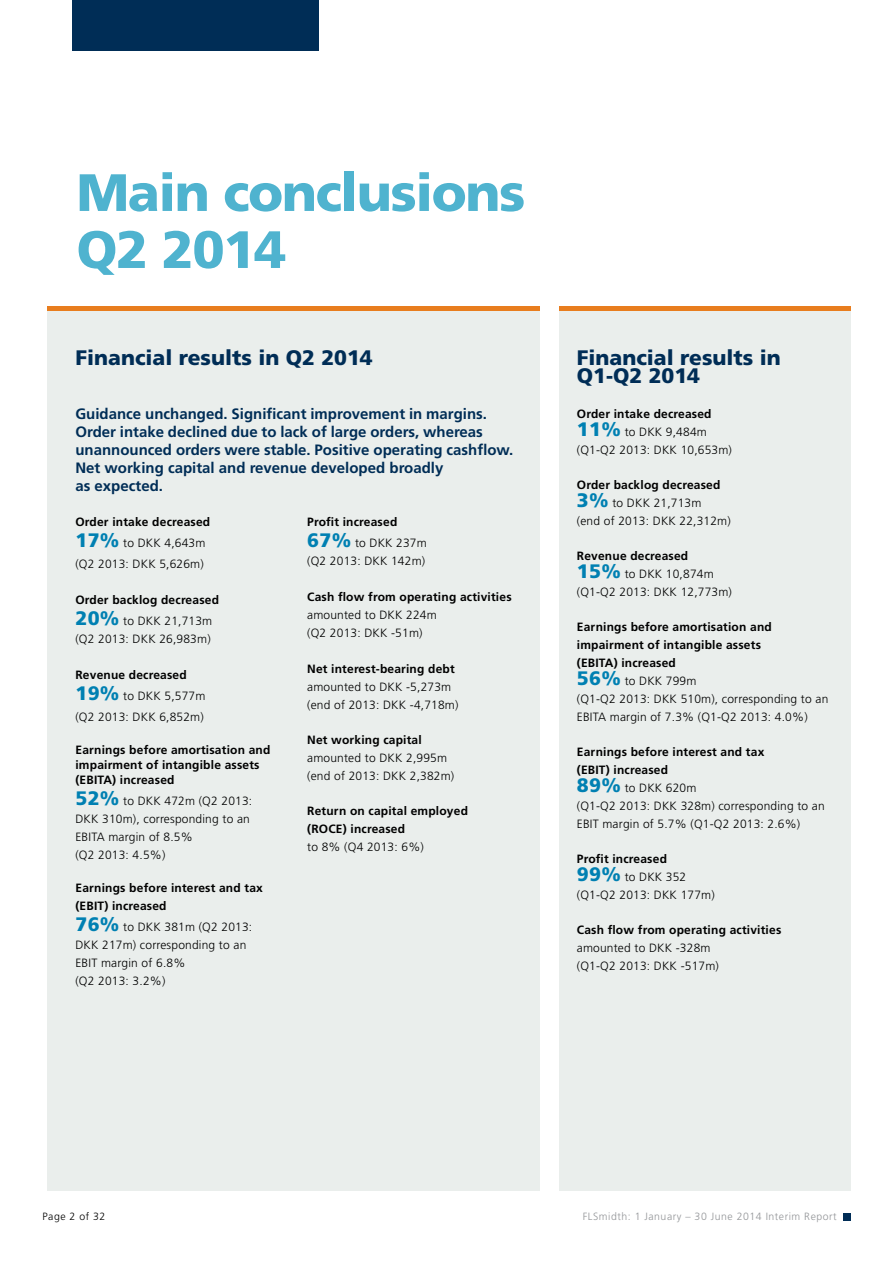
<style>
.page{position:relative;width:893px;height:1263px;background:#fff}
.page>*{position:absolute;margin:0;border:0;box-sizing:border-box;transform-origin:0 0}
.t1{font:900 52.5px/57px "Frutiger";letter-spacing:-.025em;color:#4fb3cf}
.t2{font:900 21px/18px "Frutiger";color:#002d56}
.t3{font:700 15px/18px "Frutiger";color:#002d56}
.t4{font:300 12px/18px "Frutiger";letter-spacing:.015em;color:#000}
.t5{font:700 12px/21px "Frutiger";letter-spacing:.015em;color:#000}
.t6{font:300 10.5px "Frutiger";letter-spacing:.05em;color:#939598}
.t7{font:300 10.5px "Frutiger";letter-spacing:.05em;color:#000}
.s1{font-weight:700}
.s2{font-weight:900;font-size:19.5px;color:#0080b2}
.s3{font-weight:300}
</style>
<div class="page">
<div style="left:47px;top:310px;width:493px;height:881px;background:#eaeeec"></div>
<hr style="left:47px;top:306px;width:493px;height:4px;background:#e87d1e">
<div style="left:559px;top:310px;width:291px;height:881px;background:#eaeeec"></div>
<hr style="left:559px;top:306px;width:291px;height:4px;background:#e87d1e">
<div style="left:843px;top:1213px;width:7px;height:7px;background:#002d56"></div>
<div style="left:72px;top:0;width:247px;height:51px;background:#002d56"></div>
<h1 class="t1" style="left:77px;top:163px;width:450px">Main conclusions<br>Q2 2014</h1>
<h2 class="t2" style="left:75px;top:348px;width:299px">Financial results in Q2 2014</h2>
<p class="t3" style="left:75px;top:405px;width:439px">Guidance unchanged. Significant improvement in margins.<br>Order intake declined due to lack of large orders, whereas unannounced orders were stable. Positive operating cashflow.<br>Net working capital and revenue developed broadly<br>as expected.</p>
<p class="t4" style="left:75px;top:511px;width:136px;line-height:21px"><span class="s1">Order intake decreased<br></span><span class="s2">17%</span> to DKK 4,643m (Q2 2013: DKK 5,626m)</p>
<p class="t5" style="left:75px;top:589px;width:145px">Order backlog decreased<br><span class="s2">20%</span> <span class="s3">to DKK 21,713m</span></p>
<p class="t4" style="left:75px;top:630px;width:137px">(Q2 2013: DKK 26,983m)</p>
<p class="t4" style="left:75px;top:664px;width:131px;line-height:21px"><span class="s1">Revenue decreased<br></span><span class="s2">19%</span> to DKK 5,577m (Q2 2013: DKK 6,852m)</p>
<p class="t5" style="left:75px;top:742px;width:196px;line-height:15px">Earnings before amortisation and impairment of intangible assets (EBITA) increased</p>
<p class="t4" style="left:75px;top:792px;width:178px"><span class="s2">52%</span> to DKK 472m (Q2 2013:<br>DKK 310m), corresponding to an<br>EBITA margin of 8.5%<br>(Q2 2013: 4.5%)</p>
<p class="t5" style="left:75px;top:879px;width:189px;line-height:18px">Earnings before interest and tax (EBIT) increased</p>
<p class="t4" style="left:75px;top:918px;width:178px"><span class="s2">76%</span> to DKK 381m (Q2 2013:<br>DKK 217m) corresponding to an<br>EBIT margin of 6.8%<br>(Q2 2013: 3.2%)</p>
<p class="t5" style="left:307px;top:511px;width:121px">Profit increased<br><span class="s2">67%</span> <span class="s3">to DKK 237m</span></p>
<p class="t4" style="left:307px;top:552px;width:119px">(Q2 2013: DKK 142m)</p>
<p class="t5" style="left:307px;top:586px;width:206px">Cash flow from operating activities</p>
<p class="t4" style="left:307px;top:606px;width:131px">amounted to DKK 224m (Q2 2013: DKK -51m)</p>
<p class="t5" style="left:307px;top:658px;width:149px">Net interest-bearing debt</p>
<p class="t4" style="left:307px;top:678px;width:153px">amounted to DKK -5,273m (end of 2013: DKK -4,718m)</p>
<p class="t5" style="left:307px;top:729px;width:116px">Net working capital</p>
<p class="t4" style="left:307px;top:749px;width:149px">amounted to DKK 2,995m (end of 2013: DKK 2,382m)</p>
<p class="t5" style="left:307px;top:802px;width:162px;line-height:18px">Return on capital employed (ROCE) increased</p>
<p class="t4" style="left:307px;top:838px;width:118px">to 8% (Q4 2013: 6%)</p>
<h2 class="t2" style="left:577px;top:348px;width:205px">Financial results in<br>Q1-Q2 2014</h2>
<p class="t4" style="left:577px;top:405px;width:157px"><span class="s1">Order intake decreased<br></span><span class="s2">11%</span> to DKK 9,484m (Q1-Q2 2013: DKK 10,653m)</p>
<p class="t4" style="left:577px;top:476px;width:155px"><span class="s1">Order backlog decreased<br></span><span class="s2">3%</span> to DKK 21,713m<br>(end of 2013: DKK 22,312m)</p>
<p class="t4" style="left:577px;top:547px;width:157px"><span class="s1">Revenue decreased<br></span><span class="s2">15%</span> to DKK 10,874m (Q1-Q2 2013: DKK 12,773m)</p>
<p class="t4" style="left:577px;top:618px;width:253px"><span class="s1">Earnings before amortisation and impairment of intangible assets<br>(EBITA) increased<br></span><span class="s2">56%</span> to DKK 799m<br>(Q1-Q2 2013: DKK 510m), corresponding to an<br>EBITA margin of 7.3% (Q1-Q2 2013: 4.0%)</p>
<p class="t4" style="left:577px;top:743px;width:249px"><span class="s1">Earnings before interest and tax<br>(EBIT) increased<br></span><span class="s2">89%</span> to DKK 620m<br>(Q1-Q2 2013: DKK 328m) corresponding to an<br>EBIT margin of 5.7% (Q1-Q2 2013: 2.6%)</p>
<p class="t4" style="left:577px;top:850px;width:139px"><span class="s1">Profit increased<br></span><span class="s2">99%</span> to DKK 352 (Q1-Q2 2013: DKK 177m)</p>
<p class="t5" style="left:577px;top:919px;width:206px">Cash flow from operating activities</p>
<p class="t4" style="left:577px;top:939px;width:144px">amounted to DKK -328m (Q1-Q2 2013: DKK -517m)</p>
<p class="t7" style="left:43px;top:1210px;width:64px">Page 2 of 32</p>
<p class="t6" style="left:583px;top:1210px;width:255px">FLSmidth: 1 January – 30 June 2014 Interim Report</p>
</div>
